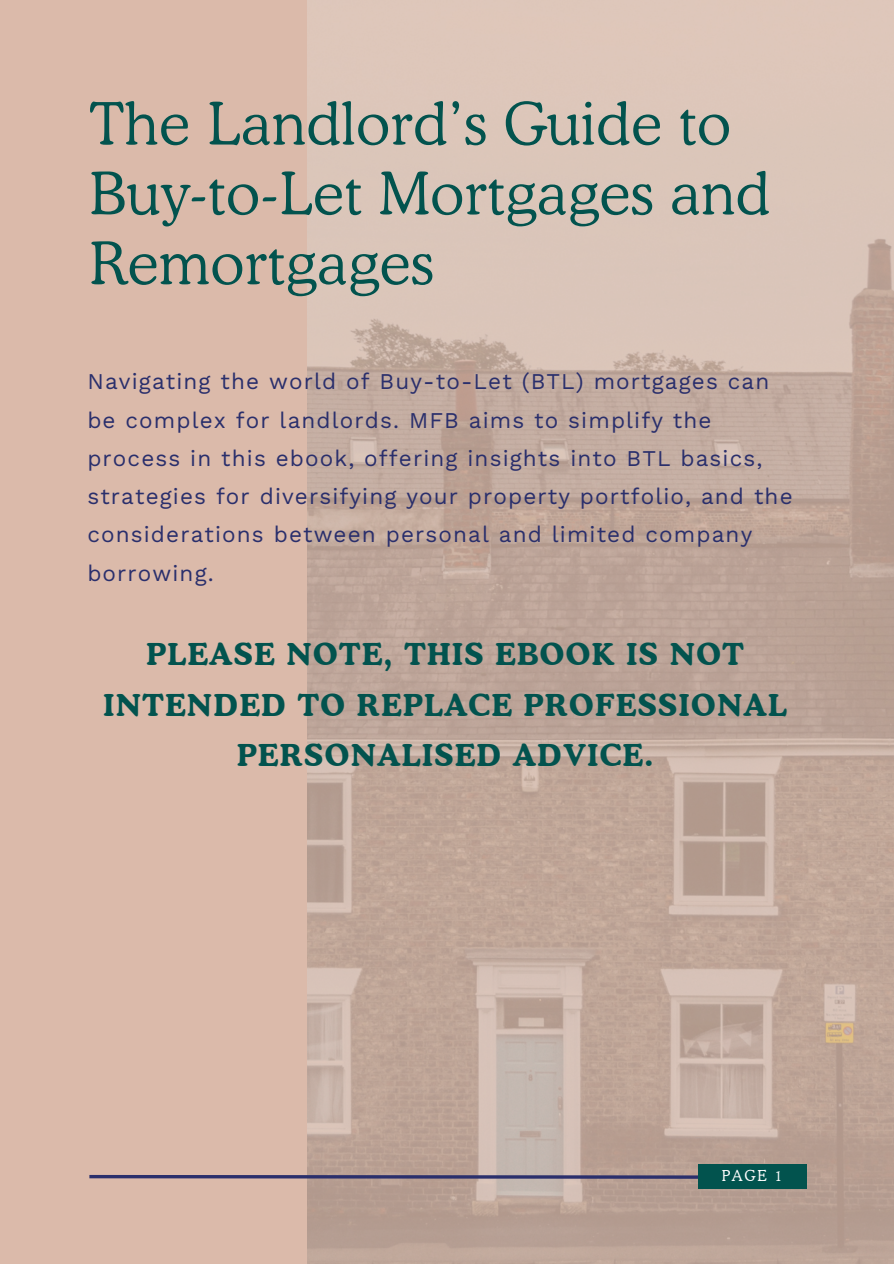
<style>
.page{position:relative;width:894px;height:1264px;background:#fff}
.page>*{position:absolute;margin:0;border:0;box-sizing:border-box;transform-origin:0 0}
.t1{font:300 58.5px/69.8px "Cooper BT";letter-spacing:.01em;color:#02534e}
.t2{font:700 30px/50.7px "Cooper BT";letter-spacing:.05em;color:#02534e;text-align:center}
.t3{font:22.5px/38.2px "Work Sans";letter-spacing:.05em;color:#2a2f6c}
.t4{font:300 15px "Cooper BT";color:#fff}
</style>
<div class="page">
<div style="left:0;top:0;width:893px;height:1263px;background:#dbbaaa"></div>
<img style="left:307px;top:0;width:586px;height:1263px">
<svg style="left:89px;top:1173px;width:718px;height:7px"></svg>
<div style="left:697px;top:1164px;width:109px;height:24px;background:#02534e"></div>
<h3 class="t1" style="left:90px;top:88px;width:681px">The Landlord’s Guide to<br>Buy-to-Let Mortgages and<br>Remortgages</h3>
<p class="t3" style="left:87px;top:362px;width:706px">Navigating the world of Buy-to-Let (BTL) mortgages can be complex for landlords. MFB aims to simplify the process in this ebook, offering insights into BTL basics, strategies for diversifying your property portfolio, and the considerations between personal and limited company borrowing.</p>
<h1 class="t2" style="left:103px;top:628px;width:685px">PLEASE NOTE, THIS EBOOK IS NOT<br>INTENDED TO REPLACE PROFESSIONAL<br>PERSONALISED ADVICE.</h1>
<h2 class="t4" style="left:721px;top:1166px;width:62px">PAGE 1</h2>
</div>
